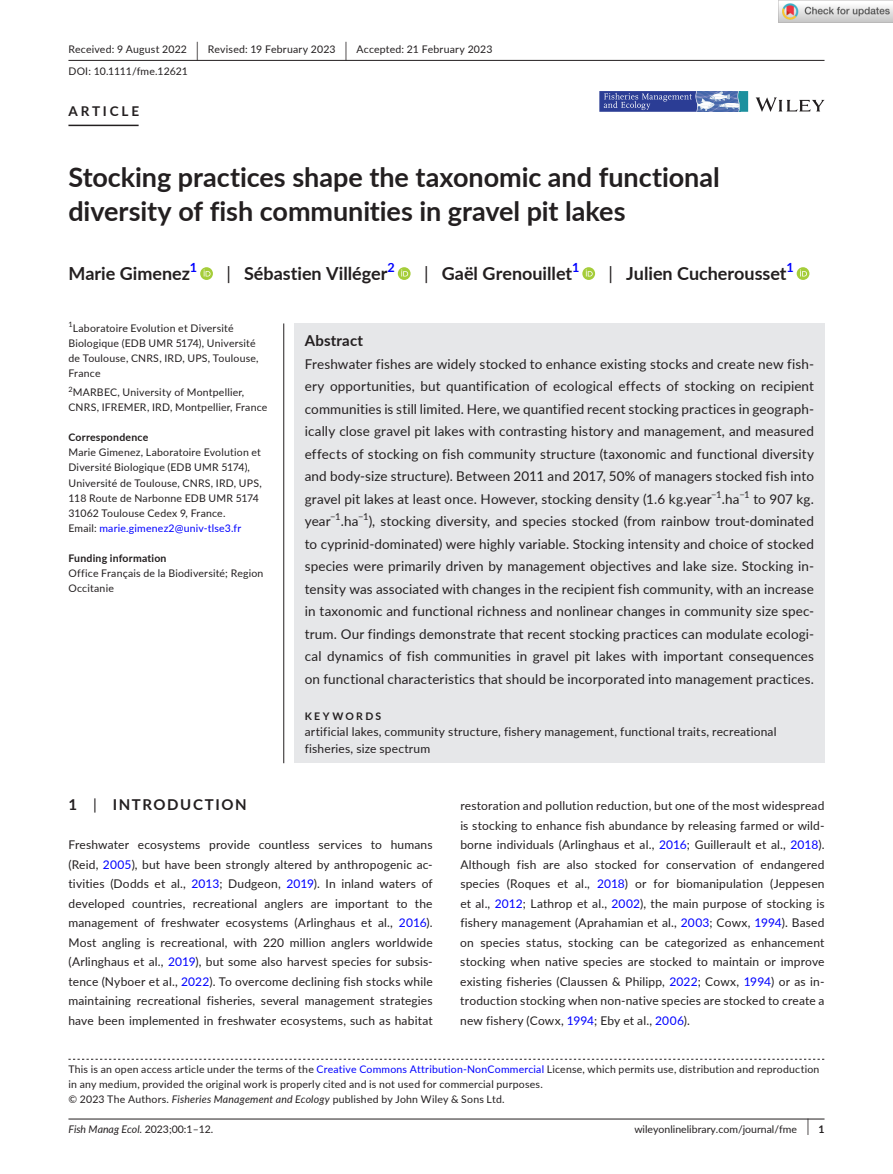
<style>
.page{position:relative;width:893px;height:1174px;background:#fff}
.page>*{position:absolute;margin:0;border:0;box-sizing:border-box;transform-origin:0 0}
.t1{font:700 27px/34.5px "Lato";color:#231f20}
.t2{font:700 18px "Lato";color:#231f20}
.t3{font:700 15px "Lato";letter-spacing:.1em;color:#231f20}
.t4{font:700 15px "Lato";letter-spacing:.015em;color:#231f20}
.t5{font:13.5px/22.5px "Lato";letter-spacing:.01em;color:#231f20;text-align:justify}
.t6{font:700 13.5px "Lato";letter-spacing:.205em;color:#231f20}
.t7{font:700 12.6px "Lato";color:#00f}
.t8{font:12px/19.5px "Lato";letter-spacing:.015em;color:#231f20;text-align:justify}
.t9{font:10.5px/15px "Lato";letter-spacing:.02em;color:#231f20}
.t10{font:10.5px "Lato";color:#231f20}
.t11{font:700 10.5px "Lato";letter-spacing:.02em;color:#231f20}
.t12{font:italic 10.5px "Lato";color:#231f20}
.t13{font:700 10.5px "Lato";letter-spacing:.22em;color:#231f20}
.t14{font:9.45px "Lato";color:#231f20}
.t15{font:7.35px "Lato";color:#231f20}
.s1{font-size:19.65px}
.s2{font-weight:400}
.s3{color:#00f}
.s4{font-style:italic}
.s5{font-style:normal}
.s6{font-size:17.4px}
.s7{font-weight:700}
</style>
<div class="page">
<hr style="left:68px;top:1118px;width:756px;height:1px;background:#231f20">
<svg style="left:756px;top:97px;width:68px;height:15px"></svg>
<img style="left:700px;top:91px;width:36px;height:21px">
<svg style="left:736px;top:91px;width:12px;height:21px"></svg>
<svg style="left:599px;top:91px;width:101px;height:21px;background:#4555a2"></svg>
<hr style="left:68px;top:60px;width:756px;height:1px;background:#231f20">
<hr style="left:68px;top:125px;width:71px;height:1px;background:#231f20">
<svg style="left:200px;top:267px;width:13px;height:13px"></svg>
<svg style="left:204px;top:269px;width:7px;height:7px"></svg>
<svg style="left:398px;top:267px;width:13px;height:13px"></svg>
<svg style="left:401px;top:269px;width:7px;height:7px"></svg>
<svg style="left:582px;top:267px;width:13px;height:13px"></svg>
<svg style="left:586px;top:269px;width:7px;height:7px"></svg>
<svg style="left:797px;top:267px;width:12px;height:13px"></svg>
<svg style="left:800px;top:269px;width:7px;height:7px"></svg>
<svg style="left:68px;top:1058px;width:756px;height:1px"></svg>
<div style="left:294px;top:323px;width:530px;height:440px;background:#e6e7e9"></div>
<hr style="left:283px;top:323px;width:1px;height:440px;background:#231f20">
<img style="left:779px;top:0;width:114px;height:23px">
<p class="t9" style="left:68px;top:38px;width:425px;line-height:21.8px">Received: 9 August 2022 <span class="s1">|</span> Revised: 19 February 2023 <span class="s1">|</span> Accepted: 21 February 2023<br>DOI: 10.1111/fme.12621</p>
<p class="t6" style="left:68px;top:101px;width:72px">ARTICLE</p>
<h1 class="t1" style="left:68px;top:159px;width:653px">Stocking practices shape the taxonomic and functional diversity of fish communities in gravel pit lakes</h1>
<h2 class="t2" style="left:68px;top:260px;width:123px">Marie Gimenez</h2>
<p class="t7" style="left:190px;top:258px;width:9px">1</p>
<h2 class="t2" style="left:226px;top:260px;width:162px"><span class="s2">|</span> Sébastien Villéger</h2>
<p class="t7" style="left:387px;top:258px;width:9px">2</p>
<h2 class="t2" style="left:424px;top:260px;width:150px"><span class="s2">|</span> Gaël Grenouillet</h2>
<p class="t7" style="left:572px;top:258px;width:9px">1</p>
<h2 class="t2" style="left:609px;top:260px;width:179px"><span class="s2">|</span> Julien Cucherousset</h2>
<p class="t7" style="left:786px;top:258px;width:9px">1</p>
<p class="t15" style="left:68px;top:319px;width:6px">1</p>
<p class="t9" style="left:68px;top:320px;width:192px;text-indent:4px">Laboratoire Evolution et Diversité<br>Biologique (EDB UMR 5174), Université de Toulouse, CNRS, IRD, UPS, Toulouse,<br>France</p>
<p class="t15" style="left:68px;top:384px;width:6px">2</p>
<p class="t9" style="left:68px;top:385px;width:201px;text-indent:4px">MARBEC, University of Montpellier,<br>CNRS, IFREMER, IRD, Montpellier, France</p>
<p class="t11" style="left:68px;top:430px;width:81px">Correspondence</p>
<p class="t9" style="left:68px;top:445px;width:195px">Marie Gimenez, Laboratoire Evolution et Diversité Biologique (EDB UMR 5174), Université de Toulouse, CNRS, IRD, UPS, 118 Route de Narbonne EDB UMR 5174<br>31062 Toulouse Cedex 9, France.<br>Email: <span class="s3">marie.gimenez2@univ-tlse3.fr</span></p>
<p class="t11" style="left:68px;top:550px;width:100px">Funding information</p>
<p class="t9" style="left:68px;top:565px;width:196px">Office Français de la Biodiversité; Region<br>Occitanie</p>
<p class="t4" style="left:305px;top:329px;width:60px">Abstract</p>
<p class="t5" style="left:305px;top:352px;width:511px">Freshwater fishes are widely stocked to enhance existing stocks and create new fish&shy;ery opportunities, but quantification of ecological effects of stocking on recipient communities is still limited. Here, we quantified recent stocking practices in geograph&shy;ically close gravel pit lakes with contrasting history and management, and measured effects of stocking on fish community structure (taxonomic and functional diversity and body-size structure). Between 2011 and 2017, 50% of managers stocked fish into gravel pit lakes at least once. However, stocking density (1.6 kg.year</p>
<p class="t14" style="left:711px;top:487px;width:12px">−1</p>
<p class="t5" style="left:722px;top:487px;width:19px">.ha</p>
<p class="t14" style="left:739px;top:487px;width:12px">−1</p>
<p class="t5" style="left:753px;top:487px;width:62px">to 907 kg.</p>
<p class="t14" style="left:330px;top:510px;width:12px">−1</p>
<p class="t5" style="left:341px;top:509px;width:19px">.ha</p>
<p class="t14" style="left:358px;top:510px;width:12px">−1</p>
<p class="t5" style="left:305px;top:509px;width:511px;text-indent:64px">), stocking diversity, and species stocked (from rainbow trout-dominated to cyprinid-dominated) were highly variable. Stocking intensity and choice of stocked species were primarily driven by management objectives and lake size. Stocking in&shy;tensity was associated with changes in the recipient fish community, with an increase in taxonomic and functional richness and nonlinear changes in community size spec&shy;trum. Our findings demonstrate that recent stocking practices can modulate ecologi&shy;cal dynamics of fish communities in gravel pit lakes with important consequences on functional characteristics that should be incorporated into management practices.</p>
<p class="t13" style="left:305px;top:708px;width:78px">KEYWORDS</p>
<p class="t8" style="left:305px;top:723px;width:473px;line-height:16.5px">artificial lakes, community structure, fishery management, functional traits, recreational fisheries, size spectrum</p>
<p class="t5" style="left:305px;top:509px;width:27px">year</p>
<p class="t3" style="left:68px;top:794px;width:180px">1 <span class="s2">|</span> INTRODUCTION</p>
<p class="t8" style="left:68px;top:834px;width:366px">Freshwater ecosystems provide countless services to humans (Reid, <span class="s3">2005</span>), but have been strongly altered by anthropogenic ac&shy;tivities (Dodds et al., <span class="s3">2013</span>; Dudgeon, <span class="s3">2019</span>). In inland waters of developed countries, recreational anglers are important to the management of freshwater ecosystems (Arlinghaus et al., <span class="s3">2016</span>).<br>Most angling is recreational, with 220 million anglers worldwide (Arlinghaus et al., <span class="s3">2019</span>), but some also harvest species for subsis&shy;tence (Nyboer et al., <span class="s3">2022</span>). To overcome declining fish stocks while maintaining recreational fisheries, several management strategies have been implemented in freshwater ecosystems, such as habitat</p>
<p class="t8" style="left:460px;top:795px;width:366px">restoration and pollution reduction, but one of the most widespread is stocking to enhance fish abundance by releasing farmed or wild&shy;borne individuals (Arlinghaus et al., <span class="s3">2016</span>; Guillerault et al., <span class="s3">2018</span>).<br>Although fish are also stocked for conservation of endangered species (Roques et al., <span class="s3">2018</span>) or for biomanipulation (Jeppesen et al., <span class="s3">2012</span>; Lathrop et al., <span class="s3">2002</span>), the main purpose of stocking is fishery management (Aprahamian et al., <span class="s3">2003</span>; Cowx, <span class="s3">1994</span>). Based on species status, stocking can be categorized as enhancement stocking when native species are stocked to maintain or improve existing fisheries (Claussen &amp; Philipp, <span class="s3">2022</span>; Cowx, <span class="s3">1994</span>) or as in&shy;troduction stocking when non-native species are stocked to create a new fishery (Cowx, <span class="s3">1994</span>; Eby et al., <span class="s3">2006</span>).</p>
<p class="t9" style="left:68px;top:1061px;width:752px">This is an open access article under the terms of the <span class="s3">Creative Commons Attribution-NonCommercial</span> License, which permits use, distribution and reproduction in any medium, provided the original work is properly cited and is not used for commercial purposes.<br>© 2023 The Authors. <span class="s4">Fisheries Management and Ecology</span> published by John Wiley &amp; Sons Ltd.</p>
<p class="t12" style="left:68px;top:1121px;width:146px">Fish Manag Ecol. <span class="s5">2023;00:1–12.</span></p>
<p class="t10" style="left:634px;top:1121px;width:192px">wileyonlinelibrary.com/journal/fme <span class="s6">|</span> <span class="s7">1</span></p>
</div>
